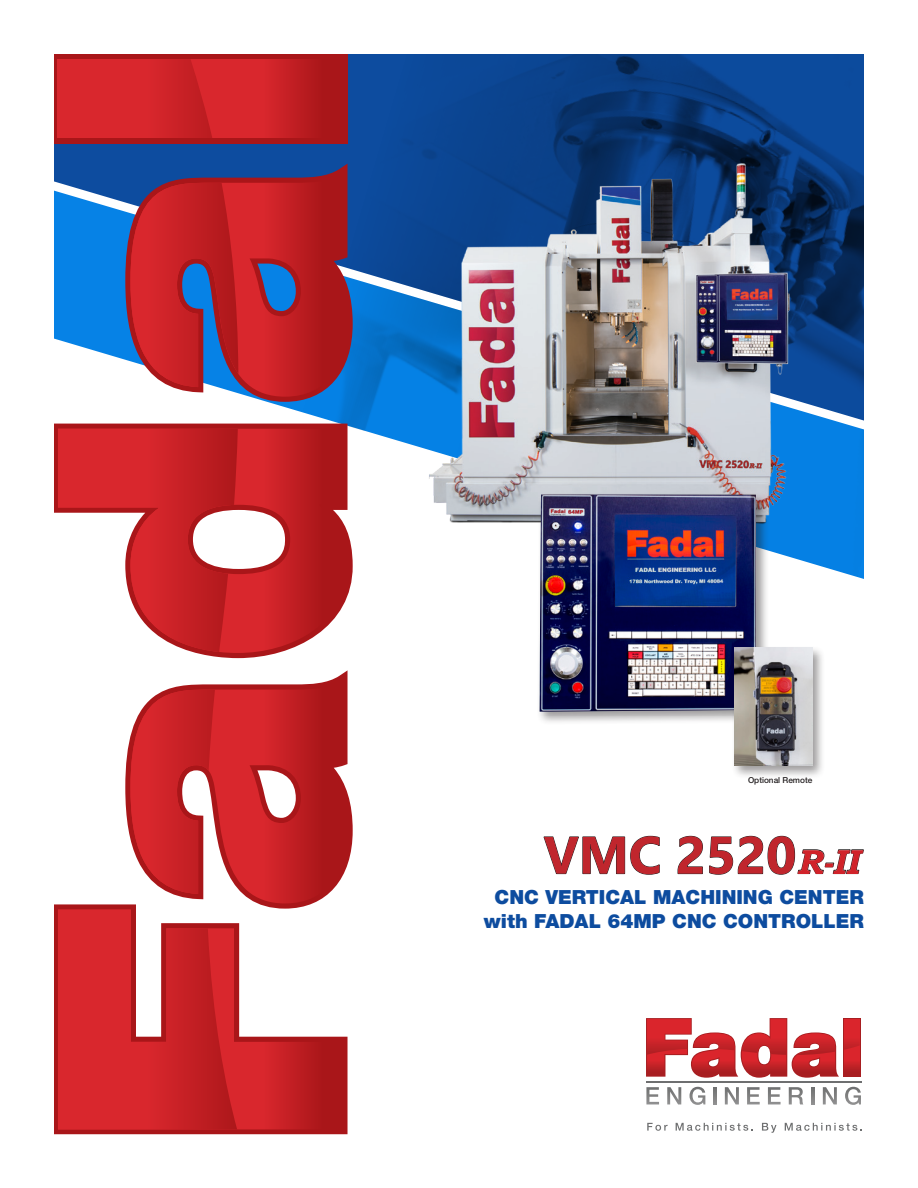
<style>
.page{position:relative;width:918px;height:1188px;background:#fff}
.page>*{position:absolute;margin:0;border:0;box-sizing:border-box;transform-origin:0 0}
.t1{font:700 52.35px "Gadugi";color:#c0262d}
.t2{font:italic 700 34.95px "Bookman Old Style";color:#d1232a}
.t3{font:900 19.5px "Helvetica Neue";color:#0d4c9f}
.t4{font:500 8.25px "Helvetica Neue";color:#231f20}
</style>
<div class="page">
<svg style="left:54px;top:143px;width:198px;height:217px;background:#1d78ce"></svg>
<img style="left:770px;top:542px;width:94px;height:37px">
<img style="left:348px;top:54px;width:516px;height:69px">
<svg style="left:646px;top:1087px;width:13px;height:17px"></svg>
<svg style="left:667px;top:1087px;width:14px;height:17px"></svg>
<svg style="left:690px;top:1087px;width:15px;height:18px"></svg>
<svg style="left:714px;top:1087px;width:3px;height:17px"></svg>
<svg style="left:725px;top:1087px;width:14px;height:17px"></svg>
<svg style="left:747px;top:1087px;width:13px;height:17px"></svg>
<svg style="left:768px;top:1087px;width:13px;height:17px"></svg>
<svg style="left:789px;top:1087px;width:14px;height:17px"></svg>
<svg style="left:812px;top:1087px;width:3px;height:17px"></svg>
<svg style="left:823px;top:1087px;width:14px;height:17px"></svg>
<svg style="left:845px;top:1087px;width:16px;height:18px"></svg>
<hr style="left:646px;top:1081px;width:215px;height:1px;background:#6e6f70">
<div style="left:843px;top:1018px;width:18px;height:59px;background:#a81e21"></div>
<svg style="left:646px;top:1018px;width:214px;height:60px"></svg>
<svg style="left:647px;top:1123px;width:21px;height:8px"></svg>
<svg style="left:676px;top:1123px;width:77px;height:8px"></svg>
<svg style="left:762px;top:1123px;width:15px;height:10px"></svg>
<svg style="left:785px;top:1123px;width:77px;height:8px"></svg>
<img style="left:252px;top:123px;width:612px;height:419px">
<svg style="left:543px;top:836px;width:117px;height:39px"></svg>
<svg style="left:677px;top:836px;width:26px;height:38px"></svg>
<svg style="left:709px;top:836px;width:155px;height:39px"></svg>
<div style="left:537px;top:492px;width:233px;height:233px;background:#231f20;opacity:.45"></div>
<img style="left:539px;top:495px;width:217px;height:217px">
<div style="left:731px;top:645px;width:95px;height:134px;background:#231f20;opacity:.45"></div>
<img style="left:734px;top:648px;width:78px;height:118px">
<svg style="left:54px;top:904px;width:294px;height:230px;fill:#a91619"></svg>
<svg style="left:125px;top:670px;width:228px;height:239px"></svg>
<svg style="left:54px;top:424px;width:299px;height:234px"></svg>
<svg style="left:125px;top:164px;width:228px;height:238px;fill:#0d4c9f"></svg>
<div style="left:54px;top:54px;width:294px;height:89px;background:#a91619"></div>
<svg style="left:237px;top:910px;width:105px;height:219px"></svg>
<svg style="left:130px;top:680px;width:218px;height:223px;background:#ca3f43"></svg>
<svg style="left:58px;top:429px;width:290px;height:224px"></svg>
<svg style="left:130px;top:173px;width:218px;height:224px;background:#ab2f3e"></svg>
<svg style="left:212px;top:59px;width:98px;height:79px;background:#d02329"></svg>
<svg style="left:130px;top:183px;width:108px;height:204px;background:#aa3446"></svg>
<svg style="left:58px;top:59px;width:154px;height:79px;background:#d4252a"></svg>
<svg style="left:58px;top:429px;width:180px;height:223px"></svg>
<svg style="left:58px;top:910px;width:179px;height:219px;background:#d43a3f"></svg>
<svg style="left:130px;top:690px;width:85px;height:204px"></svg>
<p class="t4" style="left:748px;top:775px;width:66px">Optional Remote</p>
<p class="t1" style="left:544px;top:824px;width:254px">VMC 2520</p>
<p class="t2" style="left:797px;top:841px;width:64px">R-II</p>
<p class="t3" style="left:495px;top:886px;width:371px">CNC VERTICAL MACHINING CENTER</p>
<p class="t3" style="left:484px;top:909px;width:382px">with FADAL 64MP CNC CONTROLLER</p>
</div>
